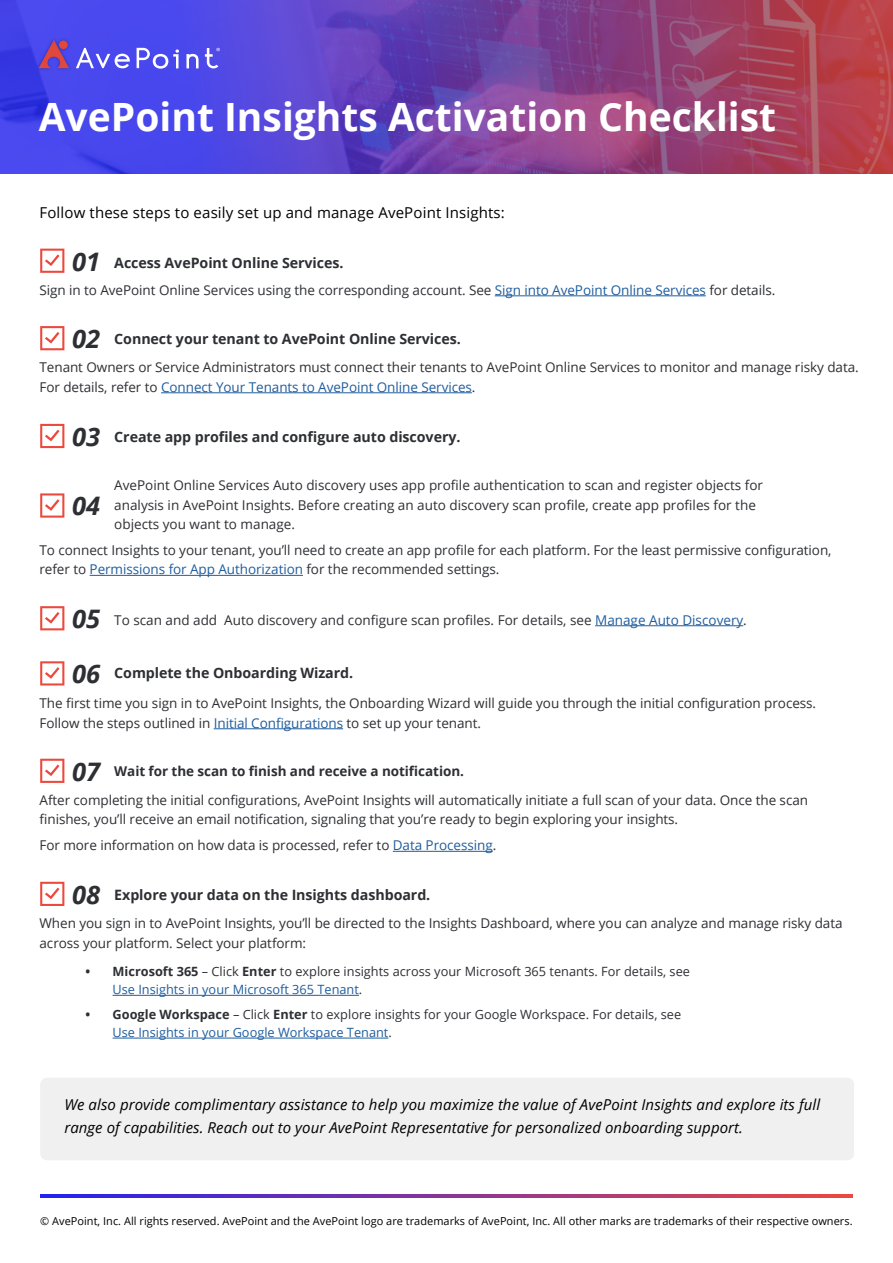
<style>
.page{position:relative;width:893px;height:1263px;background:#fff}
.page>*{position:absolute;margin:0;border:0;box-sizing:border-box;transform-origin:0 0}
.t1{font:700 39px "Open Sans";color:#fff}
.t2{font:italic 700 25.5px/55.2px "Open Sans";color:#2d2f33}
.t3{font:italic 15px/22.5px "Open Sans";letter-spacing:.005em;color:#000}
.t4{font:15px "Open Sans";letter-spacing:.01em;color:#000}
.t5{font:700 14.25px "Open Sans";letter-spacing:-.005em;color:#2d2f33}
.t6{font:13.5px/19.5px "Open Sans";letter-spacing:-.005em;color:#2d2f33}
.t7{font:700 13.5px "Open Sans";letter-spacing:-.005em;color:#2d2f33}
.t8{font:12.75px/18px "Open Sans";color:#2d2f33}
.t9{font:10.95px "Open Sans";letter-spacing:.005em;color:#000}
.s1{color:#205d9e}
.s2{font-weight:700}
</style>
<div class="page">
<svg style="left:0;top:0;width:893px;height:174px;background:#7544a5"></svg>
<svg style="left:186px;top:54px;width:13px;height:14px"></svg>
<svg style="left:205px;top:48px;width:15px;height:20px"></svg>
<svg style="left:76px;top:48px;width:54px;height:20px"></svg>
<svg style="left:137px;top:48px;width:42px;height:21px"></svg>
<div style="left:36px;top:37px;width:36px;height:34px;background:#000;opacity:.3"></div>
<svg style="left:39px;top:40px;width:30px;height:28px"></svg>
<div style="left:56px;top:37px;width:15px;height:15px;background:#000;opacity:.3"></div>
<div style="left:59px;top:41px;width:9px;height:8px;background:#e0473d;border-radius:50%"></div>
<div style="left:40px;top:1078px;width:814px;height:82px;background:#eff0ef;border-radius:7px"></div>
<svg style="left:40px;top:1195px;width:812px;height:2px;background:#873497"></svg>
<svg style="left:40px;top:249px;width:24px;height:24px"></svg>
<svg style="left:40px;top:326px;width:24px;height:24px"></svg>
<svg style="left:40px;top:424px;width:24px;height:24px"></svg>
<svg style="left:40px;top:493px;width:24px;height:25px"></svg>
<svg style="left:40px;top:606px;width:24px;height:24px"></svg>
<svg style="left:40px;top:661px;width:24px;height:24px"></svg>
<svg style="left:40px;top:759px;width:24px;height:24px"></svg>
<svg style="left:40px;top:882px;width:24px;height:24px"></svg>
<hr style="left:595px;top:625px;width:148px;height:1px;background:#205d9e">
<hr style="left:495px;top:295px;width:211px;height:1px;background:#205d9e">
<hr style="left:161px;top:392px;width:311px;height:1px;background:#205d9e">
<hr style="left:214px;top:728px;width:129px;height:1px;background:#205d9e">
<hr style="left:393px;top:851px;width:100px;height:1px;background:#205d9e">
<hr style="left:90px;top:575px;width:213px;height:1px;background:#205d9e">
<hr style="left:113px;top:995px;width:246px;height:1px;background:#205d9e">
<hr style="left:113px;top:1038px;width:275px;height:1px;background:#205d9e">
<h1 class="t1" style="left:39px;top:90px;width:739px">AvePoint Insights Activation Checklist</h1>
<p class="t4" style="left:40px;top:202px;width:467px">Follow these steps to easily set up and manage AvePoint Insights:</p>
<h2 class="t2" style="left:72px;top:233px;width:30px">01</h2>
<p class="t5" style="left:114px;top:253px;width:231px">Access AvePoint Online Services.</p>
<p class="t6" style="left:40px;top:280px;width:737px">Sign in to AvePoint Online Services using the corresponding account. See <span class="s1">Sign into AvePoint Online Services</span> for details.</p>
<h2 class="t2" style="left:72px;top:311px;width:30px">02</h2>
<p class="t5" style="left:114px;top:329px;width:348px">Connect your tenant to AvePoint Online Services.</p>
<p class="t6" style="left:40px;top:357px;width:821px">Tenant Owners or Service Administrators must connect their tenants to AvePoint Online Services to monitor and manage risky data.<br>For details, refer to <span class="s1">Connect Your Tenants to AvePoint Online Services</span>.</p>
<h2 class="t2" style="left:72px;top:408px;width:30px">03</h2>
<h2 class="t2" style="left:72px;top:478px;width:30px">04</h2>
<p class="t5" style="left:114px;top:427px;width:348px">Create app profiles and configure auto discovery.</p>
<p class="t6" style="left:114px;top:475px;width:650px">AvePoint Online Services Auto discovery uses app profile authentication to scan and register objects for analysis in AvePoint Insights. Before creating an auto discovery scan profile, create app profiles for the objects you want to manage.</p>
<p class="t6" style="left:40px;top:540px;width:793px">To connect Insights to your tenant, you’ll need to create an app profile for each platform. For the least permissive configuration, refer to <span class="s1">Permissions for App Authorization</span> for the recommended settings.</p>
<h2 class="t2" style="left:72px;top:591px;width:30px">05<br>06</h2>
<p class="t6" style="left:114px;top:610px;width:634px">To scan and add Auto discovery and configure scan profiles. For details, see <span class="s1">Manage Auto Discovery</span>.</p>
<p class="t5" style="left:114px;top:663px;width:240px">Complete the Onboarding Wizard.</p>
<p class="t6" style="left:40px;top:693px;width:778px">The first time you sign in to AvePoint Insights, the Onboarding Wizard will guide you through the initial configuration process.<br>Follow the steps outlined in <span class="s1">Initial Configurations</span> to set up your tenant.</p>
<h2 class="t2" style="left:72px;top:743px;width:30px">07</h2>
<p class="t7" style="left:114px;top:761px;width:351px">Wait for the scan to finish and receive a notification.</p>
<p class="t6" style="left:40px;top:789px;width:770px">After completing the initial configurations, AvePoint Insights will automatically initiate a full scan of your data. Once the scan finishes, you’ll receive an email notification, signaling that you’re ready to begin exploring your insights.</p>
<p class="t6" style="left:40px;top:835px;width:458px">For more information on how data is processed, refer to <span class="s1">Data Processing</span>.</p>
<h2 class="t2" style="left:72px;top:866px;width:30px">08</h2>
<p class="t5" style="left:114px;top:884px;width:318px">Explore your data on the Insights dashboard.</p>
<p class="t6" style="left:40px;top:913px;width:804px">When you sign in to AvePoint Insights, you’ll be directed to the Insights Dashboard, where you can analyze and manage risky data across your platform. Select your platform:</p>
<p class="t8" style="left:113px;top:962px;width:579px;text-indent:-27px"><span class="s2">• Microsoft 365</span> – Click <span class="s2">Enter</span> to explore insights across your Microsoft 365 tenants. For details, see<br><span class="s1">Use Insights in your Microsoft 365 Tenant</span>.</p>
<p class="t8" style="left:113px;top:1005px;width:570px;text-indent:-27px"><span class="s2">• Google Workspace</span> – Click <span class="s2">Enter</span> to explore insights for your Google Workspace. For details, see<br><span class="s1">Use Insights in your Google Workspace Tenant</span>.</p>
<p class="t3" style="left:64px;top:1093px;width:757px">We also provide complimentary assistance to help you maximize the value of AvePoint Insights and explore its full range of capabilities. Reach out to your AvePoint Representative for personalized onboarding support.</p>
<p class="t9" style="left:40px;top:1213px;width:814px">© AvePoint, Inc. All rights reserved. AvePoint and the AvePoint logo are trademarks of AvePoint, Inc. All other marks are trademarks of their respective owners.</p>
</div>
